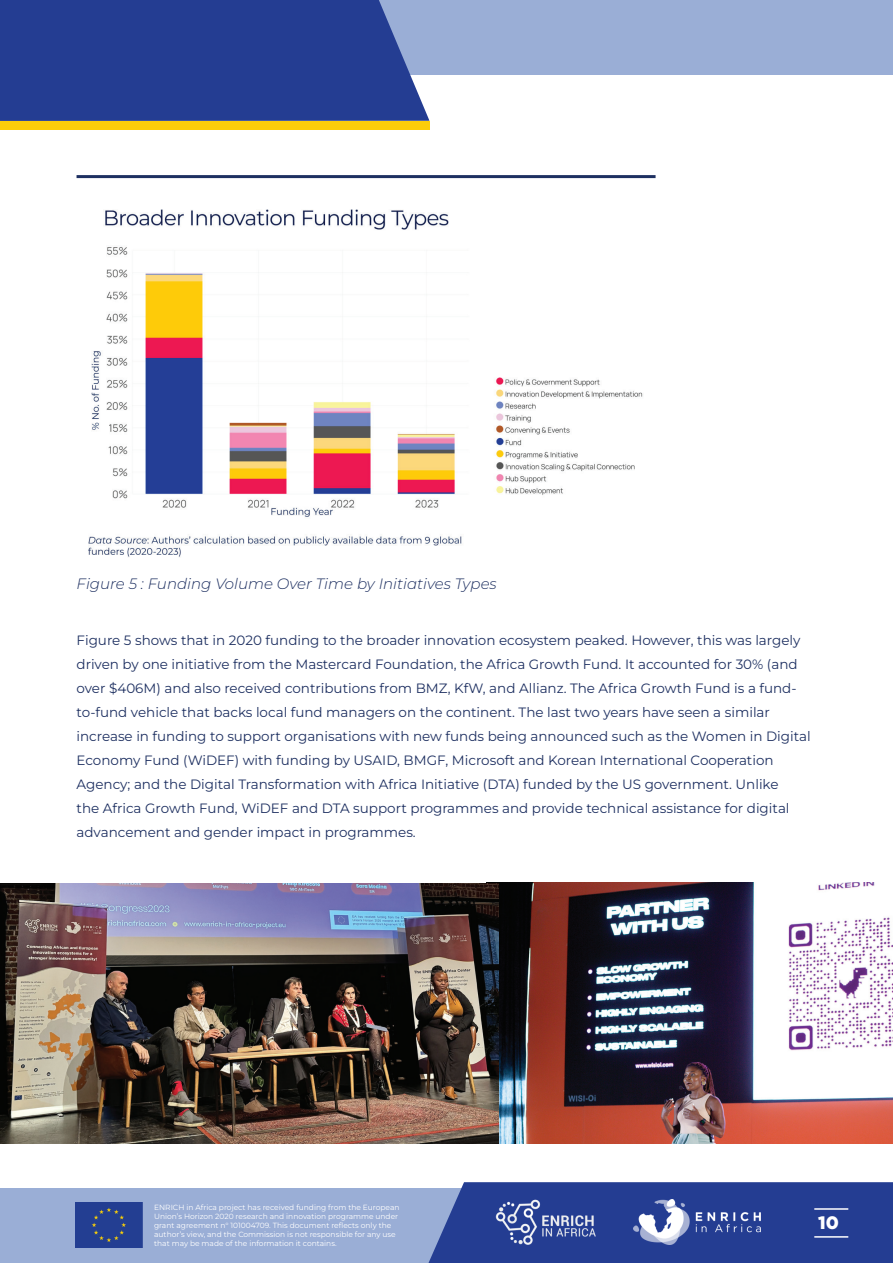
<style>
.page{position:relative;width:893px;height:1263px;background:#fff}
.page>*{position:absolute;margin:0;border:0;box-sizing:border-box;transform-origin:0 0}
.t1{font:900 18px "Gotham";color:#fff}
.t2{font:italic 300 15px "Montserrat";color:#1e3061}
.t3{font:13.5px/24px "Montserrat";color:#1e3061}
.t4{font:7.5px/9px "Montserrat";color:#fff}
</style>
<div class="page">
<div style="left:0;top:0;width:893px;height:75px;background:#9aaed6"></div>
<div style="left:0;top:1188px;width:893px;height:75px;background:#9aaed6"></div>
<div style="left:0;top:0;width:429px;height:121px;background:#243d92"></div>
<div style="left:0;top:121px;width:429px;height:8px;background:#fccd0a"></div>
<svg style="left:428px;top:1182px;width:465px;height:81px;background:#2d4597"></svg>
<img style="left:75px;top:1203px;width:68px;height:45px">
<img style="left:485px;top:1192px;width:122px;height:60px">
<img style="left:634px;top:1199px;width:126px;height:45px">
<hr style="left:814px;top:1208px;width:34px;height:2px;background:#fff">
<hr style="left:814px;top:1236px;width:34px;height:1px;background:#fff">
<img style="left:88px;top:209px;width:555px;height:348px">
<hr style="left:77px;top:175px;width:579px;height:3px;background:#1e3061">
<img style="left:498px;top:883px;width:395px;height:261px">
<img style="left:0;top:883px;width:498px;height:261px">
<p class="t2" style="left:77px;top:573px;width:422px">Figure 5 : Funding Volume Over Time by Initiatives Types</p>
<p class="t3" style="left:77px;top:627px;width:736px">Figure 5 shows that in 2020 funding to the broader innovation ecosystem peaked. However, this was largely driven by one initiative from the Mastercard Foundation, the Africa Growth Fund. It accounted for 30% (and over $406M) and also received contributions from BMZ, KfW, and Allianz. The Africa Growth Fund is a fund&shy;to-fund vehicle that backs local fund managers on the continent. The last two years have seen a similar increase in funding to support organisations with new funds being announced such as the Women in Digital Economy Fund (WiDEF) with funding by USAID, BMGF, Microsoft and Korean International Cooperation Agency; and the Digital Transformation with Africa Initiative (DTA) funded by the US government. Unlike<br>the Africa Growth Fund, WiDEF and DTA support programmes and provide technical assistance for digital advancement and gender impact in programmes.</p>
<p class="t4" style="left:154px;top:1203px;width:247px">ENRICH in Africa project has received funding from the European Union’s Horizon 2020 research and innovation programme under grant agreement n° 101004709. This document reflects only the author’s view, and the Commission is not responsible for any use that may be made of the information it contains.</p>
<h1 class="t1" style="left:818px;top:1212px;width:22px">10</h1>
</div>
